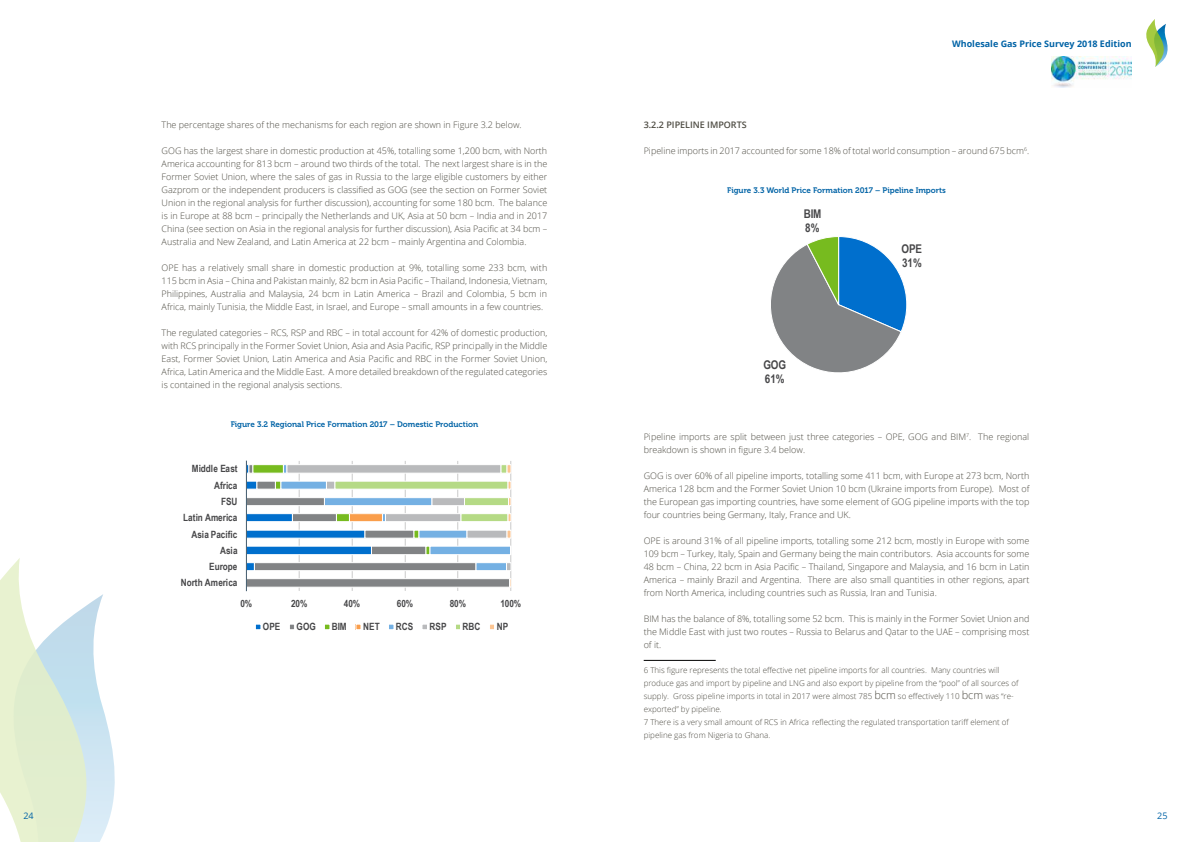
<style>
.page{position:relative;width:1191px;height:842px;background:#fff}
.page>*{position:absolute;margin:0;border:0;box-sizing:border-box;transform-origin:0 0}
.t1{font:700 12px/14px "Arial Narrow";letter-spacing:-.01em;color:#464648}
.t2{font:700 10px "Arial Narrow";color:#464648}
.t3{font:300 9px/13px "Open Sans";color:#4e4c43;text-align:justify}
.t4{font:700 9px "Open Sans";color:#0063a6}
.t5{font:600 9px "Open Sans";color:#4e4c43}
.t6{font:9px "Open Sans";color:#0063a6}
.t7{font:300 8px/13px "Open Sans";color:#4e4c43}
.t8{font:8px "Museo 700";color:#0063a6}
.s1{font-size:11px}
</style>
<div class="page">
<svg style="left:0;top:558px;width:115px;height:284px"></svg>
<svg style="left:1146px;top:19px;width:22px;height:48px"></svg>
<img style="left:1051px;top:57px;width:80px;height:31px">
<hr style="left:299px;top:461px;width:1px;height:130px;background:#cacaca">
<hr style="left:352px;top:461px;width:1px;height:130px;background:#cacaca">
<hr style="left:405px;top:461px;width:1px;height:130px;background:#cacaca">
<hr style="left:457px;top:461px;width:1px;height:130px;background:#cacaca">
<hr style="left:510px;top:461px;width:1px;height:130px;background:#cacaca">
<svg style="left:247px;top:464px;width:264px;height:124px"></svg>
<hr style="left:246px;top:461px;width:1px;height:130px;background:#415a6c">
<svg style="left:255px;top:624px;width:6px;height:6px"></svg>
<svg style="left:290px;top:624px;width:4px;height:6px"></svg>
<svg style="left:325px;top:624px;width:5px;height:6px"></svg>
<svg style="left:355px;top:624px;width:6px;height:6px"></svg>
<svg style="left:389px;top:624px;width:5px;height:6px"></svg>
<div style="left:421px;top:624px;width:7px;height:6px;border:1px solid #fff"></div>
<svg style="left:456px;top:624px;width:4px;height:6px"></svg>
<svg style="left:490px;top:624px;width:4px;height:6px"></svg>
<svg style="left:771px;top:236px;width:136px;height:137px"></svg>
<hr style="left:643px;top:660px;width:72px;height:1px;background:#000">
<p class="t3" style="left:162px;top:118px;width:361px">The percentage shares of the mechanisms for each region are shown in Figure 3.2 below.</p>
<p class="t3" style="left:162px;top:144px;width:387px">GOG has the largest share in domestic production at 45%, totalling some 1,200 bcm, with North America accounting for 813 bcm – around two thirds of the total. The next largest share is in the Former Soviet Union, where the sales of gas in Russia to the large eligible customers by either Gazprom or the independent producers is classified as GOG (see the section on Former Soviet Union in the regional analysis for further discussion), accounting for some 180 bcm. The balance is in Europe at 88 bcm – principally the Netherlands and UK, Asia at 50 bcm – India and in 2017<br>China (see section on Asia in the regional analysis for further discussion), Asia Pacific at 34 bcm – Australia and New Zealand, and Latin America at 22 bcm – mainly Argentina and Colombia.</p>
<p class="t3" style="left:162px;top:261px;width:387px">OPE has a relatively small share in domestic production at 9%, totalling some 233 bcm, with 115 bcm in Asia – China and Pakistan mainly, 82 bcm in Asia Pacific – Thailand, Indonesia, Vietnam, Philippines, Australia and Malaysia, 24 bcm in Latin America – Brazil and Colombia, 5 bcm in Africa, mainly Tunisia, the Middle East, in Israel, and Europe – small amounts in a few countries.</p>
<p class="t3" style="left:162px;top:326px;width:387px">The regulated categories – RCS, RSP and RBC – in total account for 42% of domestic production, with RCS principally in the Former Soviet Union, Asia and Asia Pacific, RSP principally in the Middle East, Former Soviet Union, Latin America and Asia Pacific and RBC in the Former Soviet Union, Africa, Latin America and the Middle East. A more detailed breakdown of the regulated categories is contained in the regional analysis sections.</p>
<p class="t8" style="left:231px;top:420px;width:249px">Figure 3.2 Regional Price Formation 2017 – Domestic Production</p>
<p class="t2" style="left:192px;top:461px;width:47px">Middle East</p>
<p class="t2" style="left:214px;top:477px;width:25px">Africa</p>
<p class="t2" style="left:221px;top:494px;width:18px">FSU</p>
<p class="t2" style="left:183px;top:510px;width:56px">Latin America</p>
<p class="t2" style="left:191px;top:526px;width:48px">Asia Pacific</p>
<p class="t2" style="left:220px;top:543px;width:19px">Asia</p>
<p class="t2" style="left:209px;top:559px;width:30px">Europe</p>
<p class="t2" style="left:181px;top:575px;width:58px">North America</p>
<p class="t2" style="left:240px;top:596px;width:13px">0%</p>
<p class="t2" style="left:291px;top:596px;width:18px">20%</p>
<p class="t2" style="left:344px;top:596px;width:18px">40%</p>
<p class="t2" style="left:397px;top:596px;width:18px">60%</p>
<p class="t2" style="left:450px;top:596px;width:18px">80%</p>
<p class="t2" style="left:500px;top:596px;width:22px">100%</p>
<p class="t2" style="left:263px;top:619px;width:19px">OPE</p>
<p class="t2" style="left:296px;top:619px;width:21px">GOG</p>
<p class="t2" style="left:332px;top:619px;width:16px">BIM</p>
<p class="t2" style="left:363px;top:619px;width:18px">NET</p>
<p class="t2" style="left:396px;top:619px;width:19px">RCS</p>
<p class="t2" style="left:429px;top:619px;width:18px">RSP</p>
<p class="t2" style="left:462px;top:619px;width:19px">RBC</p>
<p class="t2" style="left:496px;top:619px;width:13px">NP</p>
<p class="t4" style="left:952px;top:37px;width:181px">Wholesale Gas Price Survey 2018 Edition</p>
<p class="t5" style="left:643px;top:118px;width:105px">3.2.2 PIPELINE IMPORTS</p>
<p class="t3" style="left:643px;top:144px;width:387px">Pipeline imports in 2017 accounted for some 18% of total world consumption – around 675 bcm<sup>6</sup>.</p>
<p class="t8" style="left:727px;top:186px;width:220px">Figure 3.3 World Price Formation 2017 – Pipeline Imports</p>
<h1 class="t1" style="left:803px;top:206px;width:19px">BIM<br>8%</h1>
<h1 class="t1" style="left:763px;top:357px;width:24px">GOG<br>61%</h1>
<h1 class="t1" style="left:901px;top:241px;width:22px">OPE<br>31%</h1>
<p class="t3" style="left:643px;top:430px;width:387px">Pipeline imports are split between just three categories – OPE, GOG and BIM<sup>7</sup>. The regional breakdown is shown in figure 3.4 below.</p>
<p class="t3" style="left:643px;top:469px;width:387px">GOG is over 60% of all pipeline imports, totalling some 411 bcm, with Europe at 273 bcm, North America 128 bcm and the Former Soviet Union 10 bcm (Ukraine imports from Europe). Most of the European gas importing countries, have some element of GOG pipeline imports with the top four countries being Germany, Italy, France and UK.</p>
<p class="t3" style="left:643px;top:534px;width:387px">OPE is around 31% of all pipeline imports, totalling some 212 bcm, mostly in Europe with some 109 bcm – Turkey, Italy, Spain and Germany being the main contributors. Asia accounts for some 48 bcm – China, 22 bcm in Asia Pacific – Thailand, Singapore and Malaysia, and 16 bcm in Latin America – mainly Brazil and Argentina. There are also small quantities in other regions, apart from North America, including countries such as Russia, Iran and Tunisia.</p>
<p class="t3" style="left:643px;top:612px;width:387px">BIM has the balance of 8%, totalling some 52 bcm. This is mainly in the Former Soviet Union and the Middle East with just two routes – Russia to Belarus and Qatar to the UAE – comprising most of it.</p>
<p class="t7" style="left:643px;top:664px;width:376px">6 This figure represents the total effective net pipeline imports for all countries. Many countries will produce gas and import by pipeline and LNG and also export by pipeline from the “pool” of all sources of supply. Gross pipeline imports in total in 2017 were almost 785 <span class="s1">bcm</span> so effectively 110 <span class="s1">bcm</span> was “re&shy;exported” by pipeline.<br>7 There is a very small amount of RCS in Africa reflecting the regulated transportation tariff element of pipeline gas from Nigeria to Ghana.</p>
<p class="t6" style="left:23px;top:809px;width:12px">24</p>
<p class="t6" style="left:1157px;top:809px;width:12px">25</p>
</div>
